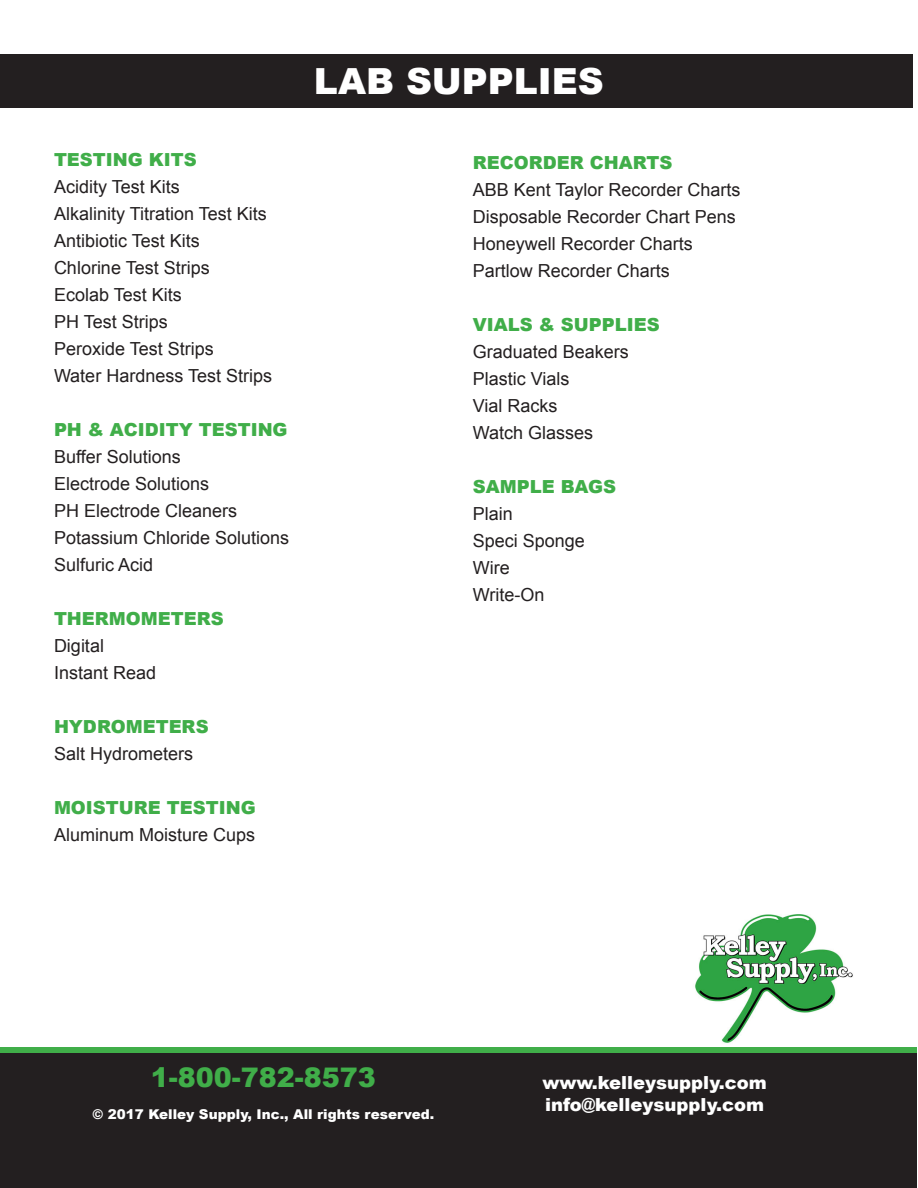
<style>
.page{position:relative;width:918px;height:1188px;background:#fff}
.page>*{position:absolute;margin:0;border:0;box-sizing:border-box;transform-origin:0 0}
.t1{font:900 36px "Arial";color:#fff}
.t2{font:900 27px "Arial";color:#40ae49}
.t3{font:18px "Arial";color:#231f20}
.t4{font:900 18px "Arial";color:#40ae49}
.t5{font:900 18px "Arial";color:#fff}
.t6{font:900 13.5px "Arial";color:#fff}
</style>
<div class="page">
<img style="left:684px;top:914px;width:180px;height:134px">
<div style="left:0;top:54px;width:913px;height:54px;background:#231f20"></div>
<div style="left:1px;top:1053px;width:916px;height:134px;background:#231f20"></div>
<div style="left:1px;top:1048px;width:916px;height:5px;background:#40ae49"></div>
<p class="t4" style="left:54px;top:147px;width:144px">TESTING KITS</p>
<p class="t3" style="left:54px;top:175px;width:127px">Acidity Test Kits</p>
<p class="t3" style="left:54px;top:202px;width:214px">Alkalinity Titration Test Kits</p>
<p class="t3" style="left:54px;top:229px;width:147px">Antibiotic Test Kits</p>
<p class="t3" style="left:54px;top:256px;width:157px">Chlorine Test Strips</p>
<p class="t3" style="left:54px;top:283px;width:129px">Ecolab Test Kits</p>
<p class="t3" style="left:54px;top:310px;width:115px">PH Test Strips</p>
<p class="t3" style="left:54px;top:337px;width:161px">Peroxide Test Strips</p>
<p class="t3" style="left:54px;top:364px;width:220px">Water Hardness Test Strips</p>
<p class="t4" style="left:54px;top:417px;width:235px">PH &amp; ACIDITY TESTING</p>
<p class="t3" style="left:54px;top:445px;width:128px">Buffer Solutions</p>
<p class="t3" style="left:54px;top:472px;width:157px">Electrode Solutions</p>
<p class="t3" style="left:54px;top:499px;width:185px">PH Electrode Cleaners</p>
<p class="t3" style="left:54px;top:526px;width:237px">Potassium Chloride Solutions</p>
<p class="t3" style="left:54px;top:553px;width:101px">Sulfuric Acid</p>
<p class="t4" style="left:54px;top:606px;width:171px">THERMOMETERS</p>
<p class="t3" style="left:54px;top:634px;width:52px">Digital</p>
<p class="t3" style="left:54px;top:661px;width:104px">Instant Read</p>
<p class="t4" style="left:54px;top:714px;width:156px">HYDROMETERS</p>
<p class="t3" style="left:54px;top:742px;width:141px">Salt Hydrometers</p>
<p class="t4" style="left:54px;top:795px;width:203px">MOISTURE TESTING</p>
<p class="t3" style="left:54px;top:823px;width:203px">Aluminum Moisture Cups</p>
<p class="t1" style="left:314px;top:55px;width:291px">LAB SUPPLIES</p>
<p class="t4" style="left:473px;top:149px;width:201px">RECORDER CHARTS</p>
<p class="t3" style="left:473px;top:178px;width:269px">ABB Kent Taylor Recorder Charts</p>
<p class="t3" style="left:473px;top:205px;width:265px">Disposable Recorder Chart Pens</p>
<p class="t3" style="left:473px;top:232px;width:222px">Honeywell Recorder Charts</p>
<p class="t3" style="left:473px;top:259px;width:199px">Partlow Recorder Charts</p>
<p class="t4" style="left:473px;top:311px;width:188px">VIALS &amp; SUPPLIES</p>
<p class="t3" style="left:473px;top:340px;width:158px">Graduated Beakers</p>
<p class="t3" style="left:473px;top:367px;width:98px">Plastic Vials</p>
<p class="t3" style="left:473px;top:394px;width:86px">Vial Racks</p>
<p class="t3" style="left:473px;top:421px;width:122px">Watch Glasses</p>
<p class="t4" style="left:473px;top:473px;width:145px">SAMPLE BAGS</p>
<p class="t3" style="left:473px;top:502px;width:42px">Plain</p>
<p class="t3" style="left:473px;top:529px;width:114px">Speci Sponge</p>
<p class="t3" style="left:473px;top:556px;width:38px">Wire</p>
<p class="t3" style="left:473px;top:583px;width:73px">Write-On</p>
<p class="t2" style="left:151px;top:1058px;width:227px">1-800-782-8573</p>
<p class="t6" style="left:93px;top:1105px;width:343px">© 2017 Kelley Supply, Inc., All rights reserved.</p>
<p class="t5" style="left:542px;top:1070px;width:226px">www.kelleysupply.com</p>
<p class="t5" style="left:545px;top:1091px;width:221px">info@kelleysupply.com</p>
</div>
